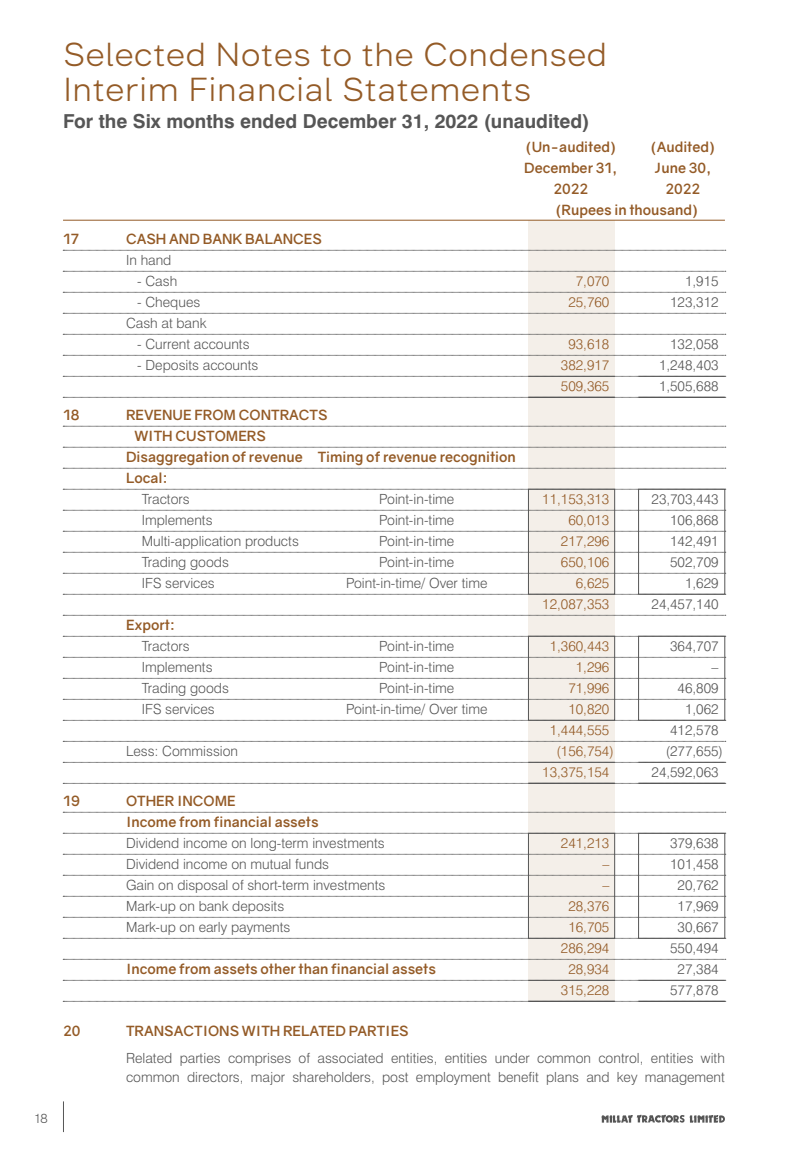
<style>
.page{position:relative;width:788px;height:1166px;background:#fff}
.page>*{position:absolute;margin:0;border:0;box-sizing:border-box;transform-origin:0 0}
.t1{font:300 33.25px/35.4px "Inerta";color:#945b27}
.t2{font:700 19.25px "Swiss 721 BT";color:#565656}
.t3{font:300 14px/19.2px "Swiss 721 BT";color:#565656}
.t4{font:700 14px/21px "Gravity";color:#945b27;text-align:right}
.t5{font:300 14px "Swiss 721 BT";color:#945b27}
.t6{font:300 13.12px "Inerta";color:#565656}
</style>
<div class="page">
<div style="left:528px;top:220px;width:86px;height:781px;background:#f4efe9"></div>
<hr style="left:528px;top:782px;width:86px;height:2px;background:#565656">
<hr style="left:638px;top:782px;width:86px;height:2px;background:#565656">
<hr style="left:528px;top:1000px;width:86px;height:2px;background:#565656">
<hr style="left:638px;top:1000px;width:86px;height:2px;background:#565656">
<hr style="left:63px;top:220px;width:661px;height:1px;background:#945b27">
<svg style="left:63px;top:250px;width:662px;height:1px"></svg>
<svg style="left:63px;top:271px;width:662px;height:1px"></svg>
<svg style="left:63px;top:292px;width:662px;height:1px"></svg>
<svg style="left:63px;top:313px;width:662px;height:1px"></svg>
<svg style="left:63px;top:334px;width:662px;height:1px"></svg>
<svg style="left:63px;top:355px;width:662px;height:1px"></svg>
<svg style="left:63px;top:376px;width:662px;height:1px"></svg>
<svg style="left:63px;top:397px;width:662px;height:1px"></svg>
<svg style="left:63px;top:426px;width:662px;height:1px"></svg>
<svg style="left:63px;top:447px;width:662px;height:1px"></svg>
<svg style="left:63px;top:468px;width:662px;height:1px"></svg>
<svg style="left:63px;top:489px;width:662px;height:1px"></svg>
<svg style="left:63px;top:510px;width:662px;height:1px"></svg>
<svg style="left:63px;top:531px;width:662px;height:1px"></svg>
<svg style="left:63px;top:552px;width:662px;height:1px"></svg>
<svg style="left:63px;top:573px;width:662px;height:1px"></svg>
<svg style="left:63px;top:594px;width:662px;height:1px"></svg>
<svg style="left:63px;top:615px;width:662px;height:1px"></svg>
<svg style="left:63px;top:636px;width:662px;height:1px"></svg>
<svg style="left:63px;top:657px;width:662px;height:1px"></svg>
<svg style="left:63px;top:678px;width:662px;height:1px"></svg>
<svg style="left:63px;top:699px;width:662px;height:1px"></svg>
<svg style="left:63px;top:720px;width:662px;height:1px"></svg>
<svg style="left:63px;top:741px;width:662px;height:1px"></svg>
<svg style="left:63px;top:762px;width:662px;height:1px"></svg>
<svg style="left:63px;top:783px;width:662px;height:1px"></svg>
<svg style="left:63px;top:812px;width:662px;height:1px"></svg>
<svg style="left:63px;top:833px;width:662px;height:1px"></svg>
<svg style="left:63px;top:854px;width:662px;height:1px"></svg>
<svg style="left:63px;top:875px;width:662px;height:1px"></svg>
<svg style="left:63px;top:896px;width:662px;height:1px"></svg>
<svg style="left:63px;top:917px;width:662px;height:1px"></svg>
<svg style="left:63px;top:938px;width:662px;height:1px"></svg>
<svg style="left:63px;top:959px;width:662px;height:1px"></svg>
<svg style="left:63px;top:980px;width:662px;height:1px"></svg>
<svg style="left:63px;top:1001px;width:662px;height:1px"></svg>
<div style="left:528px;top:489px;width:86px;height:105px;border:1px solid #565656"></div>
<div style="left:638px;top:489px;width:86px;height:105px;border:1px solid #565656"></div>
<div style="left:528px;top:636px;width:86px;height:84px;border:1px solid #565656"></div>
<div style="left:638px;top:636px;width:86px;height:84px;border:1px solid #565656"></div>
<div style="left:528px;top:833px;width:86px;height:105px;border:1px solid #565656"></div>
<div style="left:638px;top:833px;width:86px;height:105px;border:1px solid #565656"></div>
<hr style="left:63px;top:1101px;width:1px;height:31px;background:#565656">
<svg style="left:601px;top:1114px;width:124px;height:9px"></svg>
<p class="t6" style="left:35px;top:1110px;width:15px">18</p>
<h1 class="t1" style="left:63px;top:36px;width:546px">Selected Notes to the Condensed<br>Interim Financial Statements</h1>
<h2 class="t2" style="left:63px;top:109px;width:528px">For the Six months ended December 31, 2022 (unaudited)</h2>
<p class="t4" style="left:525px;top:137px;width:92px">(Un-audited)</p>
<p class="t4" style="left:650px;top:137px;width:66px">(Audited)</p>
<p class="t4" style="left:524px;top:158px;width:95px">December 31,</p>
<p class="t4" style="left:654px;top:158px;width:59px">June 30,</p>
<p class="t4" style="left:553px;top:179px;width:36px">2022</p>
<p class="t4" style="left:555px;top:179px;width:146px">2022<br>(Rupees in thousand)</p>
<p class="t4" style="left:63px;top:229px;width:18px">17</p>
<p class="t4" style="left:126px;top:229px;width:197px">CASH AND BANK BALANCES</p>
<p class="t3" style="left:126px;top:250px;width:47px">In hand</p>
<p class="t3" style="left:137px;top:271px;width:41px">- Cash</p>
<p class="t5" style="left:575px;top:273px;width:35px">7,070</p>
<p class="t3" style="left:685px;top:271px;width:35px">1,915</p>
<p class="t3" style="left:137px;top:292px;width:65px">- Cheques</p>
<p class="t5" style="left:568px;top:294px;width:42px">25,760</p>
<p class="t3" style="left:670px;top:292px;width:50px">123,312</p>
<p class="t3" style="left:126px;top:313px;width:82px">Cash at bank</p>
<p class="t3" style="left:137px;top:334px;width:114px">- Current accounts</p>
<p class="t5" style="left:568px;top:336px;width:42px">93,618</p>
<p class="t3" style="left:670px;top:334px;width:50px">132,058</p>
<p class="t3" style="left:137px;top:355px;width:123px">- Deposits accounts</p>
<p class="t5" style="left:561px;top:357px;width:50px">382,917</p>
<p class="t3" style="left:659px;top:355px;width:61px">1,248,403</p>
<p class="t5" style="left:561px;top:378px;width:50px">509,365</p>
<p class="t3" style="left:659px;top:376px;width:61px">1,505,688</p>
<p class="t4" style="left:63px;top:405px;width:18px">18</p>
<p class="t4" style="left:126px;top:405px;width:203px">REVENUE FROM CONTRACTS</p>
<p class="t4" style="left:134px;top:426px;width:133px">WITH CUSTOMERS</p>
<p class="t4" style="left:126px;top:447px;width:391px">Disaggregation of revenue Timing of revenue recognition</p>
<p class="t4" style="left:126px;top:468px;width:43px">Local:</p>
<p class="t3" style="left:142px;top:489px;width:49px">Tractors</p>
<p class="t3" style="left:379px;top:489px;width:77px">Point-in-time</p>
<p class="t5" style="left:542px;top:491px;width:69px">11,153,313</p>
<p class="t3" style="left:651px;top:489px;width:69px">23,703,443</p>
<p class="t3" style="left:142px;top:510px;width:72px">Implements</p>
<p class="t3" style="left:379px;top:510px;width:77px">Point-in-time</p>
<p class="t5" style="left:568px;top:512px;width:42px">60,013</p>
<p class="t3" style="left:670px;top:510px;width:50px">106,868</p>
<p class="t3" style="left:142px;top:531px;width:158px">Multi-application products</p>
<p class="t3" style="left:379px;top:531px;width:77px">Point-in-time</p>
<p class="t5" style="left:561px;top:533px;width:50px">217,296</p>
<p class="t3" style="left:670px;top:531px;width:50px">142,491</p>
<p class="t3" style="left:142px;top:552px;width:89px">Trading goods</p>
<p class="t3" style="left:379px;top:552px;width:77px">Point-in-time</p>
<p class="t5" style="left:561px;top:554px;width:50px">650,106</p>
<p class="t3" style="left:670px;top:552px;width:50px">502,709</p>
<p class="t3" style="left:142px;top:573px;width:74px">IFS services</p>
<p class="t3" style="left:346px;top:573px;width:143px">Point-in-time/ Over time</p>
<p class="t5" style="left:575px;top:575px;width:35px">6,625</p>
<p class="t3" style="left:685px;top:573px;width:35px">1,629</p>
<p class="t5" style="left:542px;top:596px;width:69px">12,087,353</p>
<p class="t3" style="left:651px;top:594px;width:69px">24,457,140</p>
<p class="t4" style="left:126px;top:615px;width:50px">Export:</p>
<p class="t3" style="left:142px;top:636px;width:49px">Tractors</p>
<p class="t3" style="left:379px;top:636px;width:77px">Point-in-time</p>
<p class="t5" style="left:549px;top:638px;width:61px">1,360,443</p>
<p class="t3" style="left:670px;top:636px;width:50px">364,707</p>
<p class="t3" style="left:142px;top:657px;width:72px">Implements</p>
<p class="t3" style="left:379px;top:657px;width:77px">Point-in-time</p>
<p class="t5" style="left:575px;top:659px;width:35px">1,296</p>
<p class="t3" style="left:711px;top:657px;width:8px">–</p>
<p class="t3" style="left:142px;top:678px;width:89px">Trading goods</p>
<p class="t3" style="left:379px;top:678px;width:77px">Point-in-time</p>
<p class="t5" style="left:568px;top:680px;width:42px">71,996</p>
<p class="t3" style="left:677px;top:678px;width:42px">46,809</p>
<p class="t3" style="left:142px;top:699px;width:74px">IFS services</p>
<p class="t3" style="left:346px;top:699px;width:143px">Point-in-time/ Over time</p>
<p class="t5" style="left:568px;top:701px;width:42px">10,820</p>
<p class="t3" style="left:685px;top:699px;width:35px">1,062</p>
<p class="t5" style="left:549px;top:722px;width:61px">1,444,555</p>
<p class="t3" style="left:670px;top:720px;width:50px">412,578</p>
<p class="t3" style="left:126px;top:741px;width:113px">Less: Commission</p>
<p class="t5" style="left:556px;top:743px;width:59px">(156,754)</p>
<p class="t3" style="left:665px;top:741px;width:59px">(277,655)</p>
<p class="t5" style="left:542px;top:764px;width:69px">13,375,154</p>
<p class="t3" style="left:651px;top:762px;width:69px">24,592,063</p>
<p class="t4" style="left:63px;top:790px;width:18px">19</p>
<p class="t4" style="left:126px;top:790px;width:194px;text-align:left">OTHER INCOME<br>Income from financial assets</p>
<p class="t3" style="left:126px;top:833px;width:260px">Dividend income on long-term investments</p>
<p class="t5" style="left:561px;top:834px;width:50px">241,213</p>
<p class="t3" style="left:670px;top:833px;width:50px">379,638</p>
<p class="t3" style="left:126px;top:854px;width:204px">Dividend income on mutual funds</p>
<p class="t5" style="left:602px;top:855px;width:8px">–</p>
<p class="t3" style="left:670px;top:854px;width:50px">101,458</p>
<p class="t3" style="left:126px;top:875px;width:261px">Gain on disposal of short-term investments</p>
<p class="t5" style="left:602px;top:876px;width:8px">–</p>
<p class="t3" style="left:677px;top:875px;width:42px">20,762</p>
<p class="t3" style="left:126px;top:896px;width:160px">Mark-up on bank deposits</p>
<p class="t5" style="left:568px;top:897px;width:42px">28,376</p>
<p class="t3" style="left:677px;top:896px;width:42px">17,969</p>
<p class="t3" style="left:126px;top:917px;width:166px">Mark-up on early payments</p>
<p class="t5" style="left:568px;top:918px;width:42px">16,705</p>
<p class="t3" style="left:677px;top:917px;width:42px">30,667</p>
<p class="t5" style="left:561px;top:939px;width:50px">286,294</p>
<p class="t3" style="left:670px;top:938px;width:50px">550,494</p>
<p class="t4" style="left:126px;top:958px;width:311px">Income from assets other than financial assets</p>
<p class="t5" style="left:568px;top:960px;width:42px">28,934</p>
<p class="t3" style="left:677px;top:959px;width:42px">27,384</p>
<p class="t5" style="left:561px;top:981px;width:50px">315,228</p>
<p class="t3" style="left:670px;top:980px;width:50px">577,878</p>
<p class="t4" style="left:63px;top:1020px;width:19px">20</p>
<p class="t4" style="left:126px;top:1020px;width:284px">TRANSACTIONS WITH RELATED PARTIES</p>
<p class="t3" style="left:126px;top:1048px;width:600px">Related parties comprises of associated entities, entities under common control, entities with common directors, major shareholders, post employment benefit plans and key management</p>
</div>
